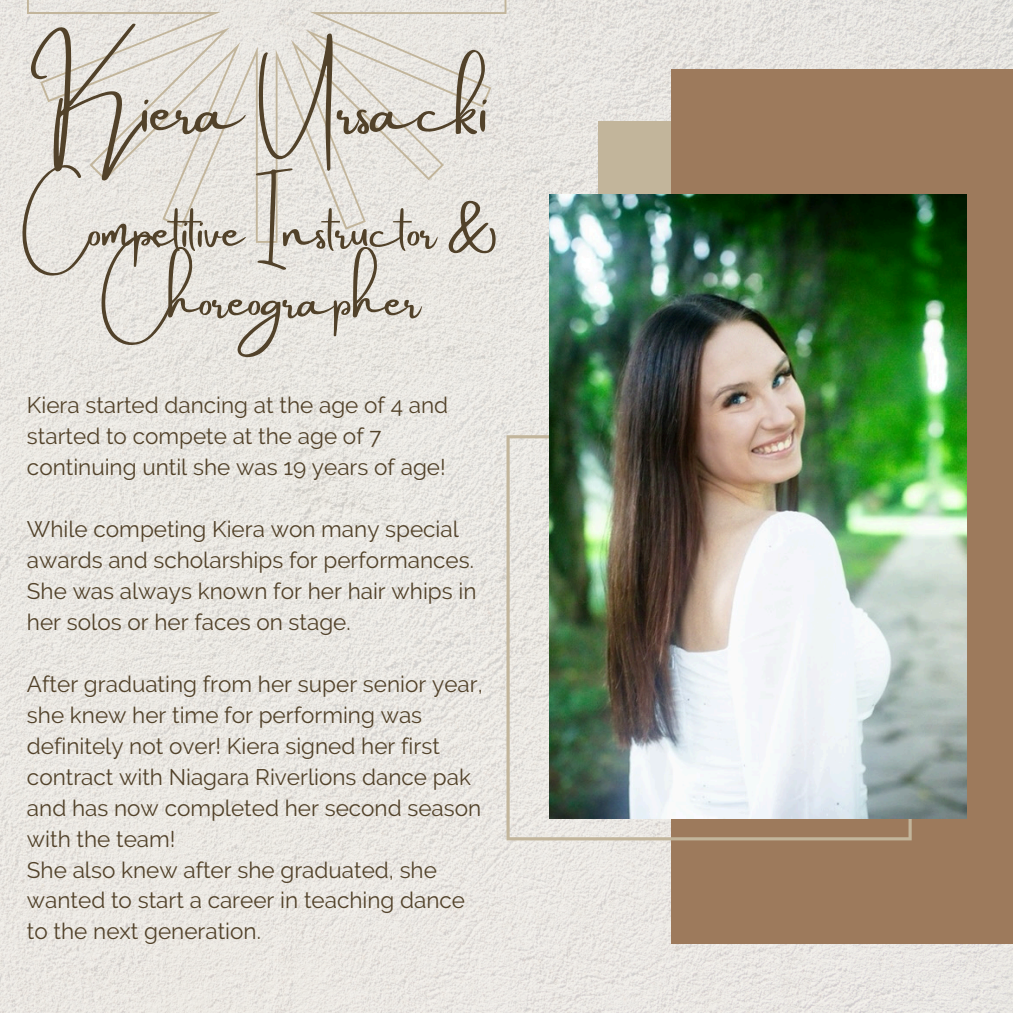
<style>
.page{position:relative;width:1013px;height:1013px;background:#fff}
.page>*{position:absolute;margin:0;border:0;box-sizing:border-box;transform-origin:0 0}
.t1{font:65px "Amsterdam Two";color:#52422a}
.t2{font:50px/69.4px "Amsterdam Two";color:#52422a;text-align:center}
.t3{font:22.5px/31px "Raleway";color:#52422a}
</style>
<div class="page">
<img style="left:0;top:0;width:1012px;height:1012px">
<div style="left:598px;top:121px;width:243px;height:122px;background:#c2b59b"></div>
<div style="left:671px;top:69px;width:341px;height:874px;background:#9d7a5c"></div>
<svg style="left:506px;top:435px;width:405px;height:405px"></svg>
<img style="left:549px;top:194px;width:417px;height:624px">
<svg style="left:27px;top:0;width:479px;height:243px;background:#e5e2dc"></svg>
<h1 class="t1" style="left:45px;top:74px;width:445px">Kiera Ursacki</h1>
<p class="t2" style="left:32px;top:197px;width:468px">Competitive Instructor &amp;<br>Choreographer</p>
<h2 class="t3" style="left:27px;top:390px;width:422px">Kiera started dancing at the age of 4 and started to compete at the age of 7 continuing until she was 19 years of age!</h2>
<p class="t3" style="left:27px;top:513px;width:451px">While competing Kiera won many special awards and scholarships for performances.<br>She was always known for her hair whips in her solos or her faces on stage.</p>
<p class="t3" style="left:27px;top:668px;width:457px">After graduating from her super senior year, she knew her time for performing was definitely not over! Kiera signed her first contract with Niagara Riverlions dance pak and has now completed her second season with the team!</p>
<p class="t3" style="left:27px;top:854px;width:439px">She also knew after she graduated, she wanted to start a career in teaching dance to the next generation.</p>
</div>
